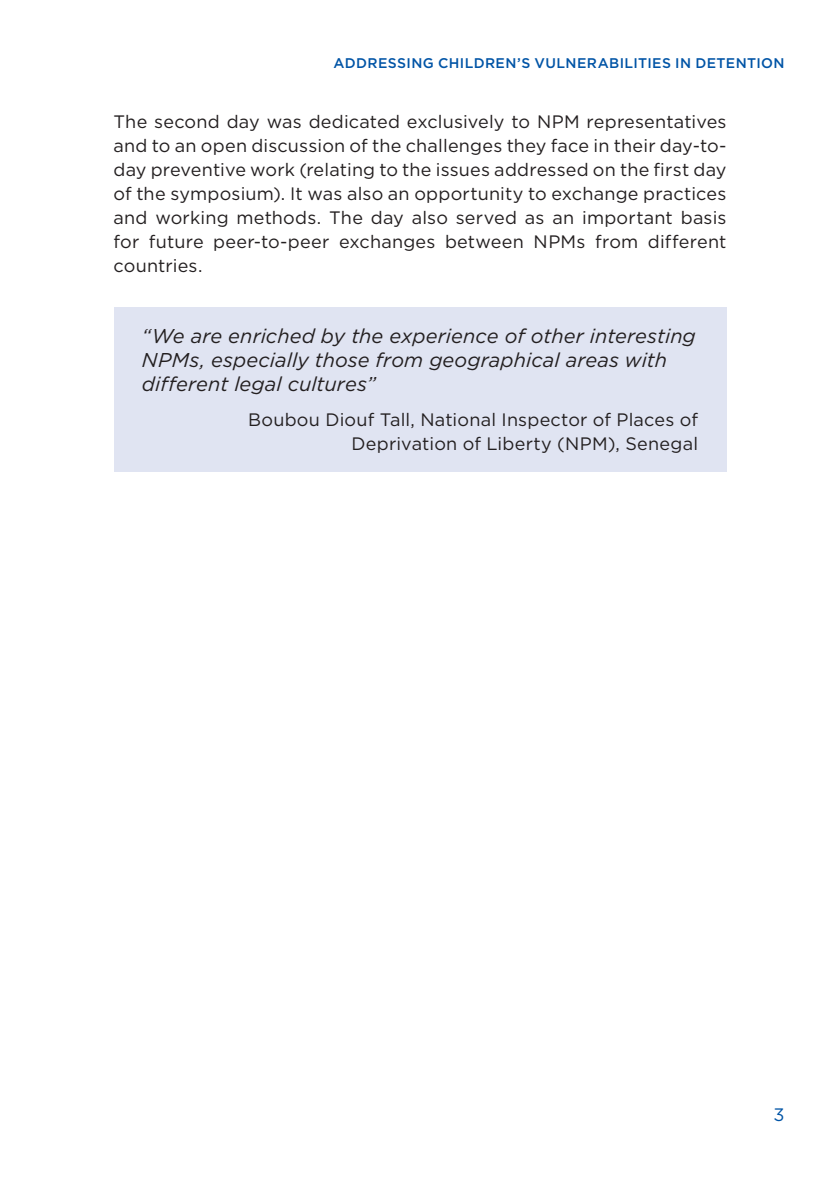
<style>
.page{position:relative;width:840px;height:1191px;background:#fff}
.page>*{position:absolute;margin:0;border:0;box-sizing:border-box;transform-origin:0 0}
.box_text_indented_it{font:italic 20px/24px "Gotham";letter-spacing:.005em;color:#231f20}
.body_gotham{font:18px/24px "Gotham";letter-spacing:.01em;color:#231f20;text-align:justify}
.author_quotes{font:18px/24px "Gotham";letter-spacing:.01em;color:#231f20;text-align:right}
.t1{font:18px "Gotham";color:#0154a6}
.t2{font:500 14px "Gotham";letter-spacing:.03em;color:#0154a6}
</style>
<div class="page">
<div style="left:113px;top:308px;width:613px;height:164px;background:#e0e4f2"></div>
<p class="t2" style="left:333px;top:54px;width:452px">ADDRESSING CHILDREN’S VULNERABILITIES IN DETENTION</p>
<p class="body_gotham" style="left:113px;top:109px;width:614px">The second day was dedicated exclusively to NPM representatives and to an open discussion of the challenges they face in their day-to&shy;day preventive work (relating to the issues addressed on the first day of the symposium). It was also an opportunity to exchange practices and working methods. The day also served as an important basis for future peer-to-peer exchanges between NPMs from different countries.</p>
<p class="box_text_indented_it" style="left:142px;top:323px;width:555px">“We are enriched by the experience of other interesting<br>NPMs, especially those from geographical areas with different legal cultures”</p>
<p class="author_quotes" style="left:248px;top:407px;width:451px">Boubou Diouf Tall, National Inspector of Places of<br>Deprivation of Liberty (NPM), Senegal</p>
<p class="t1" style="left:773px;top:1103px;width:13px">3</p>
</div>
